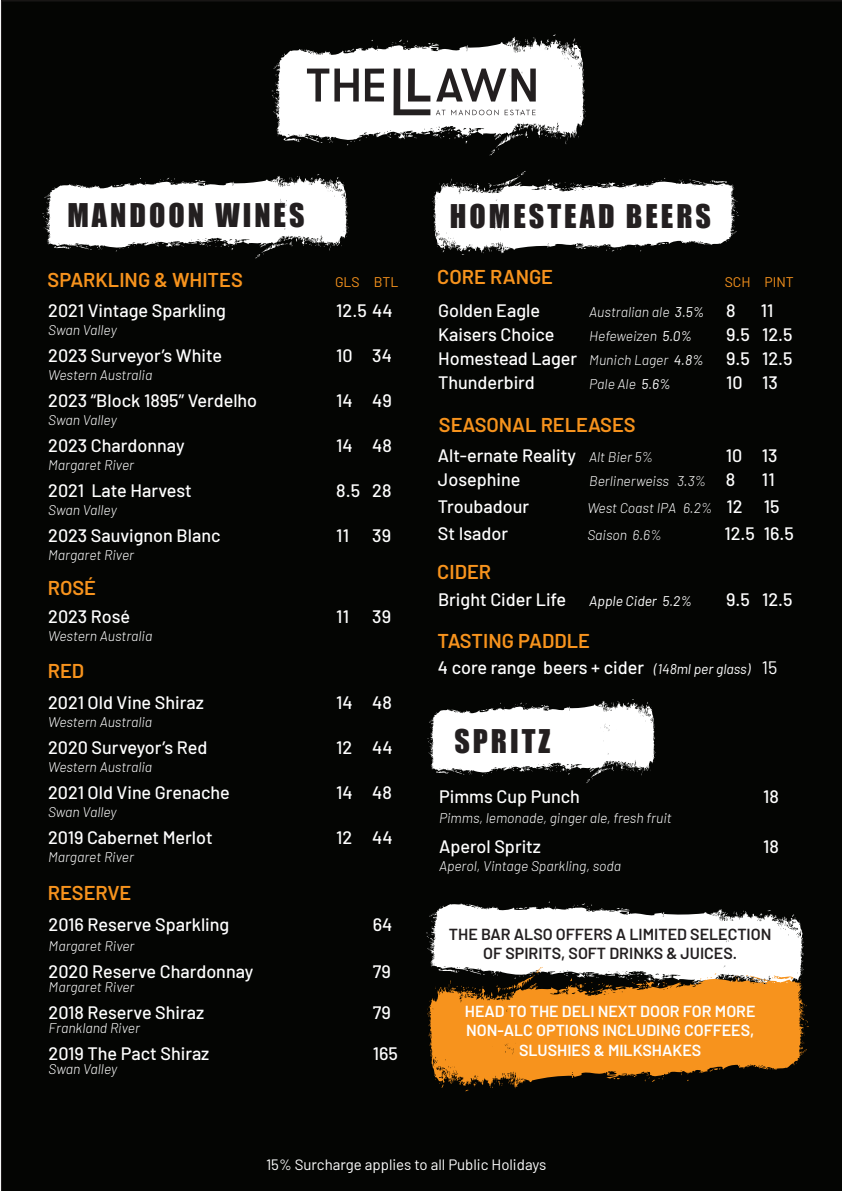
<style>
.page{position:relative;width:842px;height:1191px;background:#fff}
.page>*{position:absolute;margin:0;border:0;box-sizing:border-box;transform-origin:0 0}
.t1{font:30px "Impact";letter-spacing:.1em;color:#231f20}
.t2{font:600 20px "Barlow";color:#f7931d}
.t3{font:500 18px/24px "Barlow";color:#fff;text-align:justify}
.t4{font:600 16px/19.2px "Barlow";color:#fff;text-align:center}
.t5{font:600 16px/19.2px "Barlow";color:#231f20;text-align:center}
.t6{font:15px "Barlow";color:#fff}
.t7{font:italic 300 14px "Barlow";color:#fff}
.t8{font:italic 14px "Barlow";color:#fff}
.t9{font:14px "Barlow";color:#f7931d}
.s1{font-weight:400}
.s2{font-weight:500;font-style:normal;font-size:18px}
.s3{font-weight:300;font-style:italic;font-size:14px}
.s4{font-weight:400;font-style:italic;font-size:14px}
</style>
<div class="page">
<div style="left:1px;top:0;width:841px;height:1191px;background:#040503"></div>
<svg style="left:272px;top:34px;width:313px;height:122px"></svg>
<svg style="left:432px;top:170px;width:307px;height:85px"></svg>
<svg style="left:427px;top:699px;width:228px;height:84px"></svg>
<svg style="left:42px;top:174px;width:307px;height:85px"></svg>
<svg style="left:426px;top:901px;width:378px;height:95px"></svg>
<svg style="left:427px;top:966px;width:382px;height:125px;background:#b77425"></svg>
<h1 class="t1" style="left:67px;top:192px;width:239px">MANDOON WINES</h1>
<p class="t2" style="left:48px;top:265px;width:197px">SPARKLING &amp; WHITES</p>
<p class="t9" style="left:335px;top:271px;width:65px">GLS BTL</p>
<p class="t3" style="left:48px;top:297px;width:179px">2021 Vintage Sparkling</p>
<p class="t3" style="left:336px;top:297px;width:58px">12.5 44</p>
<p class="t7" style="left:48px;top:320px;width:70px">Swan Valley</p>
<p class="t3" style="left:48px;top:342px;width:175px">2023 Surveyor’s White</p>
<p class="t3" style="left:336px;top:342px;width:57px">10 34</p>
<p class="t7" style="left:48px;top:365px;width:106px">Western Australia</p>
<p class="t3" style="left:48px;top:387px;width:211px">2023 “Block 1895” Verdelho</p>
<p class="t3" style="left:336px;top:387px;width:57px">14 49</p>
<p class="t7" style="left:48px;top:410px;width:70px">Swan Valley</p>
<p class="t3" style="left:48px;top:432px;width:138px">2023 Chardonnay</p>
<p class="t3" style="left:336px;top:432px;width:57px">14 48</p>
<p class="t7" style="left:48px;top:455px;width:87px">Margaret River</p>
<p class="t3" style="left:48px;top:477px;width:145px">2021 Late Harvest</p>
<p class="t3" style="left:336px;top:477px;width:57px">8.5 28</p>
<p class="t7" style="left:48px;top:500px;width:70px">Swan Valley</p>
<p class="t3" style="left:48px;top:522px;width:174px">2023 Sauvignon Blanc</p>
<p class="t3" style="left:336px;top:522px;width:14px">11</p>
<p class="t3" style="left:372px;top:522px;width:20px">39</p>
<p class="t7" style="left:48px;top:545px;width:87px">Margaret River</p>
<p class="t2" style="left:48px;top:572px;width:50px">ROSÉ</p>
<p class="t3" style="left:48px;top:603px;width:84px">2023 Rosé</p>
<p class="t3" style="left:336px;top:603px;width:14px">11</p>
<p class="t3" style="left:372px;top:603px;width:20px">39</p>
<p class="t7" style="left:48px;top:626px;width:106px">Western Australia</p>
<p class="t2" style="left:48px;top:656px;width:38px">RED</p>
<p class="t3" style="left:48px;top:689px;width:157px">2021 Old Vine Shiraz</p>
<p class="t3" style="left:336px;top:689px;width:57px">14 48</p>
<p class="t7" style="left:48px;top:712px;width:106px">Western Australia</p>
<p class="t3" style="left:48px;top:734px;width:161px">2020 Surveyor’s Red</p>
<p class="t3" style="left:336px;top:734px;width:58px">12 44</p>
<p class="t7" style="left:48px;top:757px;width:106px">Western Australia</p>
<p class="t3" style="left:48px;top:779px;width:183px">2021 Old Vine Grenache</p>
<p class="t3" style="left:336px;top:779px;width:57px">14 48</p>
<p class="t7" style="left:48px;top:802px;width:70px">Swan Valley</p>
<p class="t3" style="left:48px;top:824px;width:166px">2019 Cabernet Merlot</p>
<p class="t3" style="left:336px;top:824px;width:58px">12 44</p>
<p class="t7" style="left:48px;top:847px;width:87px">Margaret River</p>
<p class="t2" style="left:48px;top:878px;width:85px">RESERVE</p>
<p class="t3" style="left:49px;top:911px;width:182px">2016 Reserve Sparkling</p>
<p class="t3" style="left:373px;top:911px;width:21px">64</p>
<p class="t7" style="left:49px;top:936px;width:87px">Margaret River</p>
<p class="t3" style="left:49px;top:958px;width:206px">2020 Reserve Chardonnay</p>
<p class="t3" style="left:373px;top:958px;width:20px">79</p>
<p class="t7" style="left:49px;top:977px;width:87px">Margaret River</p>
<p class="t3" style="left:49px;top:999px;width:157px">2018 Reserve Shiraz</p>
<p class="t3" style="left:373px;top:999px;width:20px">79</p>
<p class="t7" style="left:49px;top:1018px;width:93px">Frankland River</p>
<p class="t3" style="left:49px;top:1040px;width:162px">2019 The Pact Shiraz</p>
<p class="t3" style="left:373px;top:1040px;width:27px">165</p>
<p class="t7" style="left:49px;top:1059px;width:70px">Swan Valley</p>
<h1 class="t1" style="left:450px;top:193px;width:263px">HOMESTEAD BEERS</h1>
<p class="t2" style="left:437px;top:262px;width:117px">CORE RANGE</p>
<p class="t9" style="left:725px;top:271px;width:71px">SCH PINT</p>
<p class="t3" style="left:438px;top:297px;width:103px">Golden Eagle</p>
<p class="t7" style="left:589px;top:302px;width:148px">Australian ale <span class="s1">3.5%</span> <span class="s2">8</span></p>
<p class="t3" style="left:761px;top:297px;width:14px">11</p>
<p class="t3" style="left:438px;top:321px;width:118px">Kaisers Choice</p>
<p class="t7" style="left:589px;top:326px;width:104px">Hefeweizen <span class="s1">5.0%</span></p>
<p class="t3" style="left:438px;top:321px;width:356px;text-indent:288px">9.5 12.5<br>Homestead Lager <span class="s3">Munich Lager</span> <span class="s4">4.8%</span> 9.5 12.5<br>Thunderbird</p>
<p class="t7" style="left:589px;top:374px;width:83px">Pale Ale <span class="s1">5.6%</span></p>
<p class="t3" style="left:726px;top:369px;width:53px">10 13</p>
<p class="t2" style="left:439px;top:410px;width:198px">SEASONAL RELEASES</p>
<p class="t3" style="left:438px;top:442px;width:217px">Alt-ernate Reality <span class="s3">Alt Bier 5%</span></p>
<p class="t3" style="left:726px;top:442px;width:53px">10 13</p>
<p class="t3" style="left:438px;top:466px;width:84px">Josephine</p>
<p class="t7" style="left:589px;top:471px;width:148px">Berlinerweiss 3.3% <span class="s2">8</span></p>
<p class="t3" style="left:762px;top:466px;width:14px">11</p>
<p class="t3" style="left:438px;top:493px;width:93px">Troubadour</p>
<p class="t7" style="left:587px;top:498px;width:194px">West Coast IPA 6.2% <span class="s2">12 15</span></p>
<p class="t3" style="left:438px;top:520px;width:72px">St Isador</p>
<p class="t7" style="left:587px;top:525px;width:76px">Saison 6.6%</p>
<p class="t3" style="left:724px;top:520px;width:71px">12.5 16.5</p>
<p class="t2" style="left:437px;top:557px;width:55px">CIDER</p>
<p class="t3" style="left:438px;top:585px;width:130px">Bright Cider Life</p>
<p class="t8" style="left:589px;top:590px;width:104px">Apple Cider 5.2%</p>
<p class="t3" style="left:726px;top:585px;width:68px">9.5 12.5</p>
<p class="t2" style="left:437px;top:626px;width:154px">TASTING PADDLE</p>
<p class="t3" style="left:438px;top:654px;width:341px">4 core range beers + cider <span class="s4">(148ml per glass)</span> <span class="s1">15</span></p>
<h1 class="t1" style="left:454px;top:718px;width:97px">SPRITZ</h1>
<p class="t3" style="left:439px;top:783px;width:142px">Pimms Cup Punch</p>
<p class="t3" style="left:763px;top:783px;width:17px">18</p>
<p class="t7" style="left:439px;top:808px;width:234px">Pimms, lemonade, ginger ale, fresh fruit</p>
<p class="t3" style="left:439px;top:833px;width:103px">Aperol Spritz</p>
<p class="t3" style="left:763px;top:833px;width:17px">18</p>
<p class="t7" style="left:439px;top:856px;width:184px">Aperol, Vintage Sparkling, soda</p>
<p class="t5" style="left:449px;top:923px;width:324px">THE BAR ALSO OFFERS A LIMITED SELECTION<br>OF SPIRITS, SOFT DRINKS &amp; JUICES.</p>
<p class="t4" style="left:465px;top:1000px;width:292px">HEAD TO THE DELI NEXT DOOR FOR MORE<br>NON-ALC OPTIONS INCLUDING COFFEES,<br>SLUSHIES &amp; MILKSHAKES</p>
<p class="t6" style="left:266px;top:1154px;width:282px">15% Surcharge applies to all Public Holidays</p>
</div>
